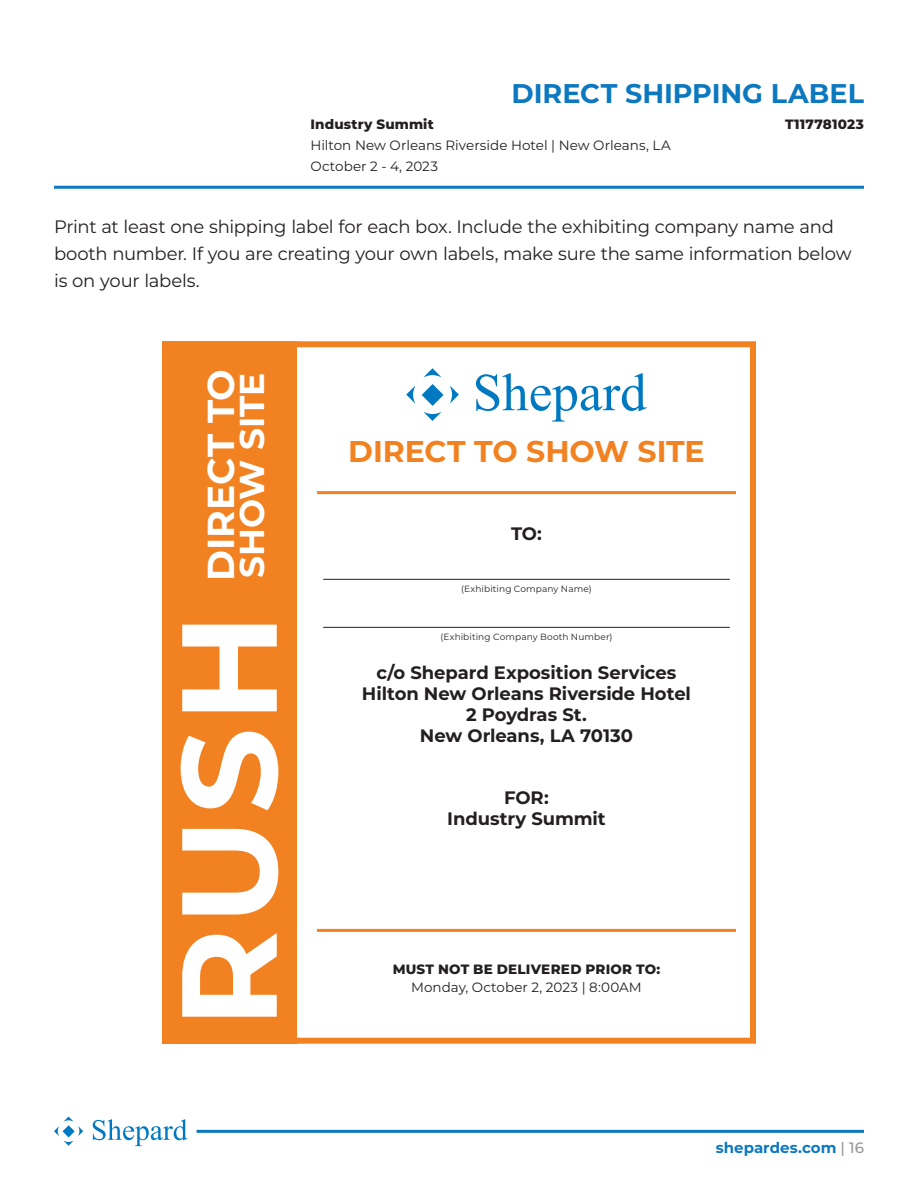
<style>
.page{position:relative;width:918px;height:1182px;background:#fff}
.page>*{position:absolute;margin:0;border:0;box-sizing:border-box;transform-origin:0 0}
.t1{font:700 37.5px "Montserrat";letter-spacing:-.005em;color:#fff}
.t2{font:700 34.5px "Montserrat";letter-spacing:-.01em;color:#fff}
.t3{font:700 30px "Montserrat";letter-spacing:-.005em;color:#f28221}
.t4{font:700 27px "Montserrat";color:#0c78bf}
.t5{font:18px/27px "Montserrat";letter-spacing:-.015em;color:#231f20}
.t6{font:700 18px/21px "Montserrat";letter-spacing:-.005em;color:#231f20;text-align:center}
.t7{font:700 15px "Montserrat";color:#0c78bf}
.t8{font:13.5px/21px "Montserrat";color:#231f20}
.t9{font:800 13.5px "Montserrat";letter-spacing:.015em;color:#231f20}
.t10{font:9px "Montserrat";letter-spacing:.015em;color:#231f20}
.s1{font-weight:500;color:#939598}
</style>
<div class="page">
<svg style="left:54px;top:1116px;width:29px;height:29px"></svg>
<svg style="left:93px;top:1119px;width:94px;height:26px"></svg>
<hr style="left:197px;top:1129px;width:667px;height:3px;background:#0c78bf">
<hr style="left:54px;top:186px;width:810px;height:3px;background:#0c78bf">
<div style="left:162px;top:341px;width:594px;height:702px;border:6px solid #f28221"></div>
<div style="left:162px;top:341px;width:135px;height:702px;background:#f28221"></div>
<svg style="left:181px;top:624px;width:97px;height:392px"></svg>
<hr style="left:323px;top:579px;width:407px;height:1px;background:#231f20">
<hr style="left:323px;top:627px;width:407px;height:1px;background:#231f20">
<svg style="left:424px;top:368px;width:17px;height:9px"></svg>
<svg style="left:423px;top:412px;width:19px;height:9px"></svg>
<svg style="left:406px;top:386px;width:9px;height:17px"></svg>
<svg style="left:450px;top:385px;width:9px;height:18px"></svg>
<svg style="left:422px;top:384px;width:22px;height:22px"></svg>
<svg style="left:476px;top:373px;width:171px;height:48px"></svg>
<hr style="left:317px;top:491px;width:419px;height:3px;background:#f28221">
<hr style="left:317px;top:928px;width:419px;height:3px;background:#f28221">
<h3 class="t4" style="left:511px;top:73px;width:354px">DIRECT SHIPPING LABEL</h3>
<p class="t9" style="left:310px;top:114px;width:125px">Industry Summit</p>
<p class="t9" style="left:785px;top:114px;width:80px">T117781023</p>
<p class="t8" style="left:310px;top:134px;width:362px">Hilton New Orleans Riverside Hotel | New Orleans, LA<br>October 2 - 4, 2023</p>
<p class="t5" style="left:54px;top:213px;width:799px">Print at least one shipping label for each box. Include the exhibiting company name and booth number. If you are creating your own labels, make sure the same information below is on your labels.</p>
<h1 class="t1" style="left:194px;top:580px;width:213px;rotate:-90deg">DIRECT TO</h1>
<h2 class="t2" style="left:227px;top:577px;width:207px;rotate:-90deg">SHOW SITE</h2>
<h3 class="t3" style="left:348px;top:430px;width:358px">DIRECT TO SHOW SITE</h3>
<p class="t6" style="left:511px;top:522px;width:32px">TO:</p>
<p class="t10" style="left:461px;top:582px;width:132px">(Exhibiting Company Name)</p>
<p class="t10" style="left:440px;top:630px;width:174px">(Exhibiting Company Booth Number)</p>
<p class="t6" style="left:362px;top:661px;width:331px">c/o Shepard Exposition Services<br>Hilton New Orleans Riverside Hotel<br>2 Poydras St.<br>New Orleans, LA 70130</p>
<p class="t6" style="left:447px;top:786px;width:160px">FOR:<br>Industry Summit</p>
<p class="t9" style="left:393px;top:959px;width:269px">MUST NOT BE DELIVERED PRIOR TO:</p>
<p class="t8" style="left:411px;top:976px;width:232px">Monday, October 2, 2023 | 8:00AM</p>
<p class="t7" style="left:716px;top:1137px;width:150px">shepardes.com <span class="s1">| 16</span></p>
</div>
